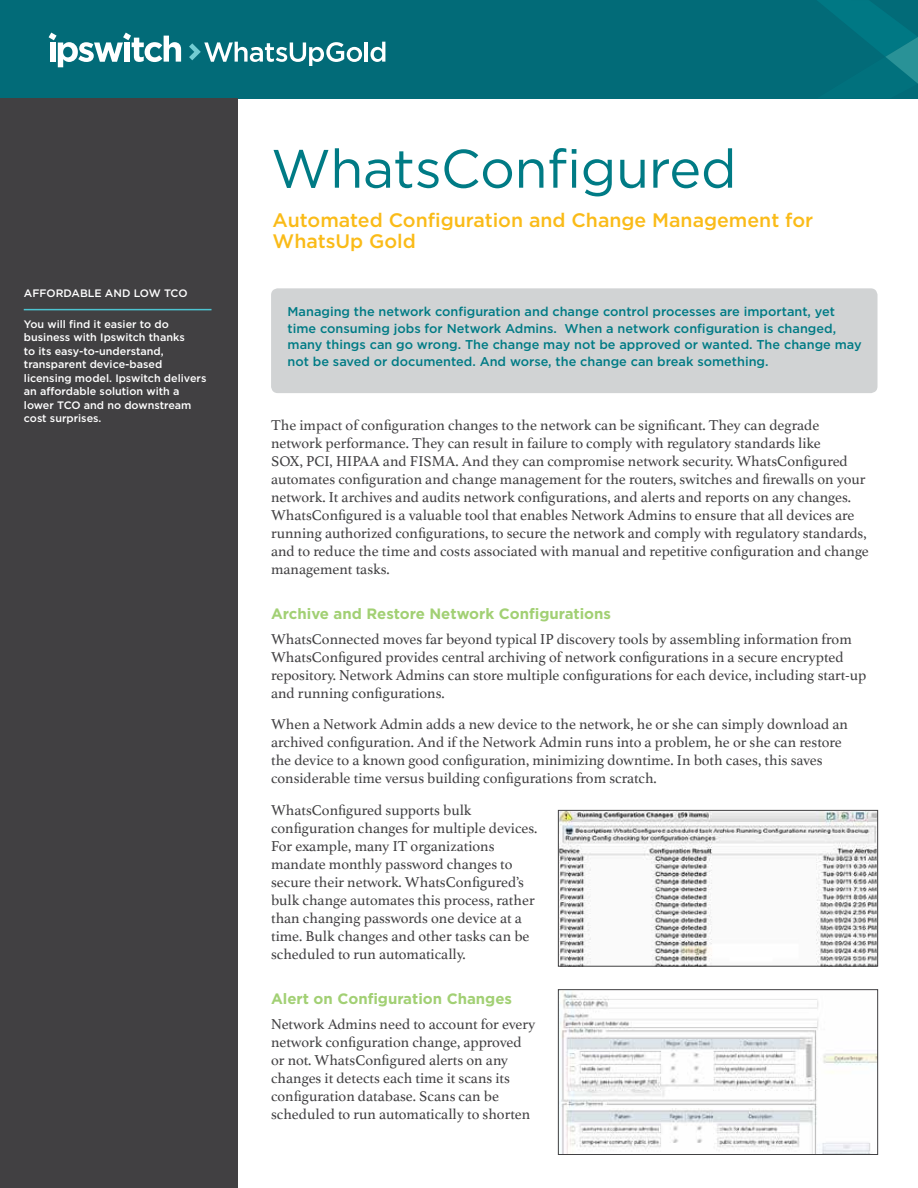
<style>
.page{position:relative;width:918px;height:1188px;background:#fff}
.page>*{position:absolute;margin:0;border:0;box-sizing:border-box;transform-origin:0 0}
.t1{font:54px "Gotham";letter-spacing:-.01em;color:#007b85}
.t2{font:500 19.5px/21px "Gotham";color:#fabb18}
.t3{font:15px/18px "Athelas";color:#414042}
.t4{font:700 15px "Gotham";color:#a2d074}
.t5{font:500 12.75px/16.5px "Gotham";color:#007b85}
.t6{font:500 10.8px/13.5px "Gotham";color:#fff}
</style>
<div class="page">
<div style="left:0;top:0;width:918px;height:98px;background:#026b78"></div>
<svg style="left:49px;top:33px;width:132px;height:34px"></svg>
<svg style="left:189px;top:42px;width:173px;height:24px"></svg>
<hr style="left:365px;top:42px;width:3px;height:20px;background:#fff">
<svg style="left:371px;top:42px;width:14px;height:20px"></svg>
<div style="left:271px;top:288px;width:607px;height:105px;background:#d1d3d4;border-radius:7px"></div>
<svg style="left:818px;top:0;width:100px;height:84px"></svg>
<div style="left:0;top:98px;width:237px;height:1090px;background:#414042"></div>
<hr style="left:24px;top:309px;width:188px;height:1px;background:#4dc4d1">
<img style="left:560px;top:812px;width:316px;height:153px">
<div style="left:558px;top:810px;width:320px;height:157px;border:1px solid #414042"></div>
<img style="left:560px;top:991px;width:316px;height:162px">
<div style="left:558px;top:989px;width:320px;height:166px;border:1px solid #414042"></div>
<p class="t6" style="left:24px;top:287px;width:165px">AFFORDABLE AND LOW TCO</p>
<p class="t6" style="left:24px;top:317px;width:184px">You will find it easier to do business with Ipswitch thanks<br>to its easy-to-understand, transparent device-based licensing model. Ipswitch delivers an affordable solution with a lower TCO and no downstream cost surprises.</p>
<h1 class="t1" style="left:271px;top:139px;width:467px">WhatsConfigured</h1>
<h2 class="t2" style="left:273px;top:209px;width:542px">Automated Configuration and Change Management for<br>WhatsUp Gold</h2>
<p class="t5" style="left:288px;top:303px;width:576px">Managing the network configuration and change control processes are important, yet time consuming jobs for Network Admins. When a network configuration is changed, many things can go wrong. The change may not be approved or wanted. The change may not be saved or documented. And worse, the change can break something.</p>
<p class="t3" style="left:271px;top:416px;width:599px">The impact of configuration changes to the network can be significant. They can degrade network performance. They can result in failure to comply with regulatory standards like<br>SOX, PCI, HIPAA and FISMA. And they can compromise network security. WhatsConfigured automates configuration and change management for the routers, switches and firewalls on your network. It archives and audits network configurations, and alerts and reports on any changes.<br>WhatsConfigured is a valuable tool that enables Network Admins to ensure that all devices are running authorized configurations, to secure the network and comply with regulatory standards, and to reduce the time and costs associated with manual and repetitive configuration and change management tasks.</p>
<p class="t4" style="left:271px;top:605px;width:342px">Archive and Restore Network Configurations</p>
<p class="t3" style="left:271px;top:629px;width:597px">WhatsConnected moves far beyond typical IP discovery tools by assembling information from WhatsConfigured provides central archiving of network configurations in a secure encrypted repository. Network Admins can store multiple configurations for each device, including start-up and running configurations.</p>
<p class="t3" style="left:271px;top:715px;width:578px">When a Network Admin adds a new device to the network, he or she can simply download an archived configuration. And if the Network Admin runs into a problem, he or she can restore the device to a known good configuration, minimizing downtime. In both cases, this saves considerable time versus building configurations from scratch.</p>
<p class="t3" style="left:271px;top:800px;width:268px">WhatsConfigured supports bulk configuration changes for multiple devices.<br>For example, many IT organizations mandate monthly password changes to secure their network. WhatsConfigured’s bulk change automates this process, rather than changing passwords one device at a time. Bulk changes and other tasks can be scheduled to run automatically.</p>
<p class="t4" style="left:271px;top:990px;width:243px">Alert on Configuration Changes</p>
<p class="t3" style="left:271px;top:1014px;width:266px">Network Admins need to account for every network configuration change, approved or not. WhatsConfigured alerts on any changes it detects each time it scans its configuration database. Scans can be scheduled to run automatically to shorten</p>
</div>
